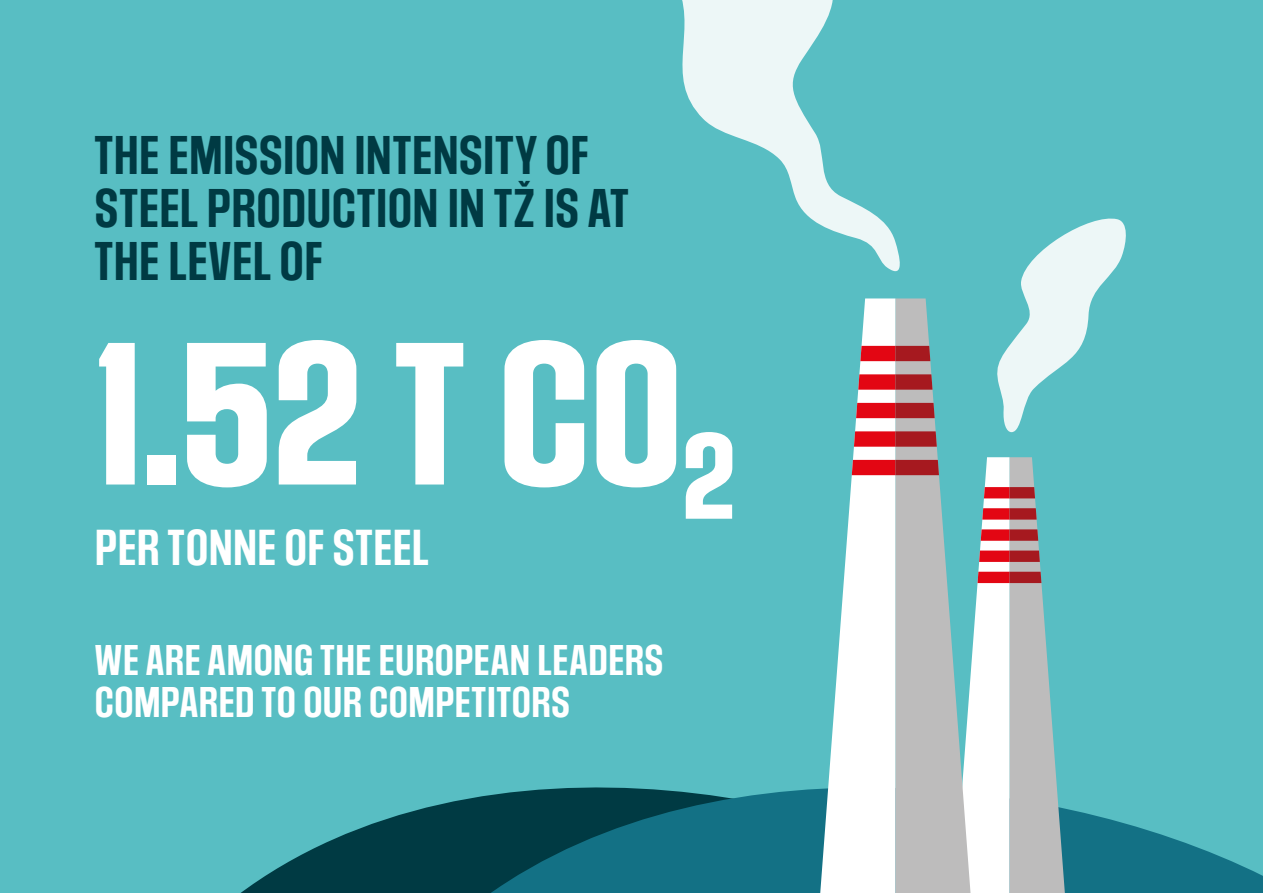
<style>
.page{position:relative;width:1263px;height:893px;background:#58bec3}
.page>*{position:absolute;margin:0;border:0;box-sizing:border-box;transform-origin:0 0}
.Odrážka_Eko_Akce{font:700 171px "Social Gothic";color:#fff}
.Finance_TAB_Text_L{font:600 45.9px/53.2px "Social Gothic";letter-spacing:-.005em;color:#003a43}
.Finance_TAB_Text_L-2{font:600 42.6px "Social Gothic";letter-spacing:-.005em;color:#fff}
.Finance_TAB_Text_L-3{font:600 36.3px/42px "Social Gothic";color:#fff}
</style>
<div class="page">
<svg style="left:241px;top:799px;width:222px;height:94px;fill:#003a43"></svg>
<svg style="left:682px;top:0;width:190px;height:225px"></svg>
<svg style="left:463px;top:787px;width:800px;height:106px;fill:#137185"></svg>
<svg style="left:820px;top:213px;width:309px;height:680px"></svg>
<p class="Finance_TAB_Text_L" style="left:94px;top:131px;width:536px">THE EMISSION INTENSITY OF<br>STEEL PRODUCTION IN TŽ IS AT<br>THE LEVEL OF</p>
<p class="Odrážka_Eko_Akce" style="left:94px;top:305px;width:643px">1.52 T CO<sub>2</sub></p>
<p class="Finance_TAB_Text_L-2" style="left:94px;top:519px;width:336px">PER TONNE OF STEEL</p>
<p class="Finance_TAB_Text_L-3" style="left:94px;top:641px;width:571px">WE ARE AMONG THE EUROPEAN LEADERS<br>COMPARED TO OUR COMPETITORS</p>
</div>
